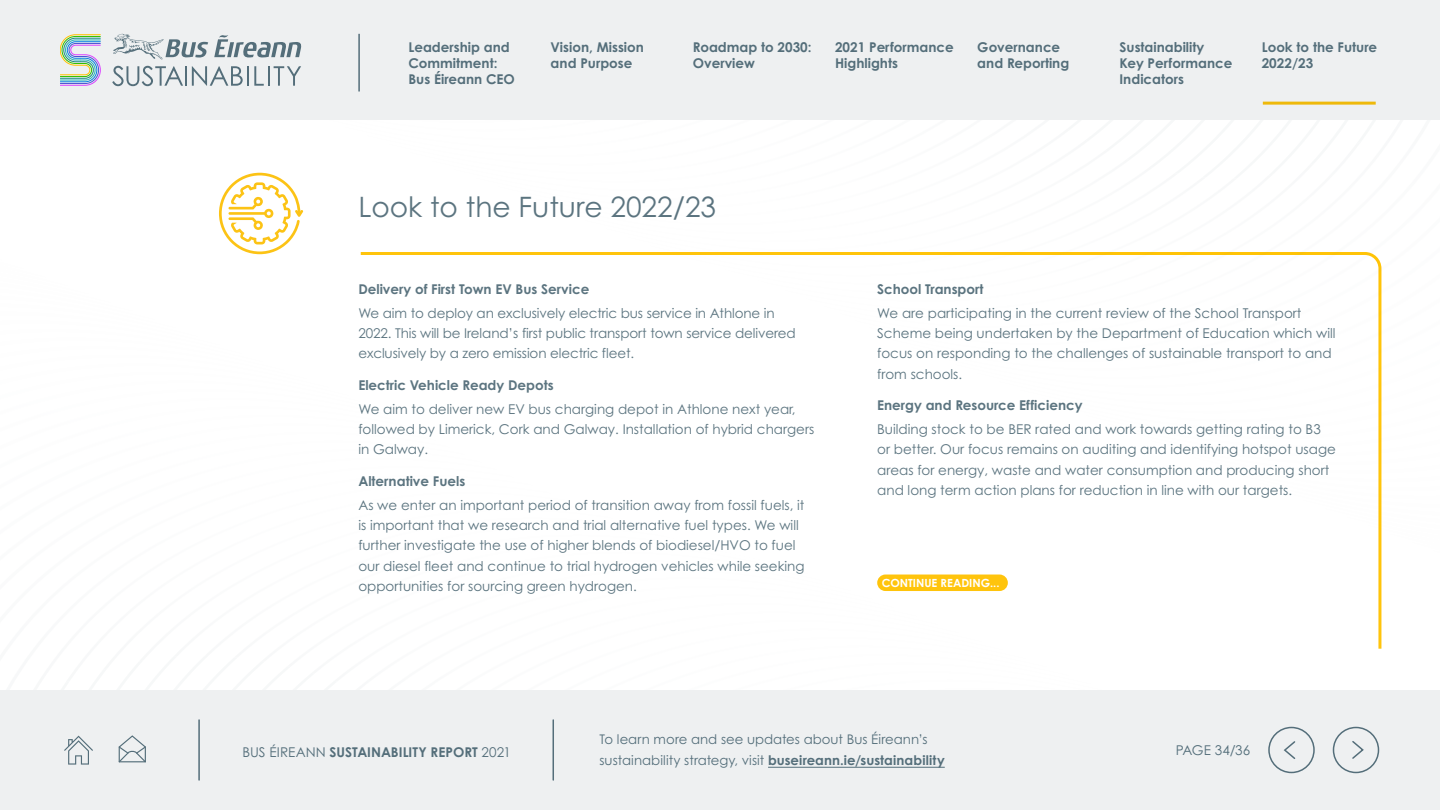
<style>
.page{position:relative;width:1440px;height:810px;background:#fff}
.page>*{position:absolute;margin:0;border:0;box-sizing:border-box;transform-origin:0 0}
.t1{font:28.12px "Century Gothic Pro";color:#546e7a}
.t2{font:13.5px/20.2px "Century Gothic Pro";color:#546e7a}
.t3{font:700 13.5px/16.2px "Century Gothic Pro";color:#546e7a}
.t4{font:13.27px/21px "Century Gothic Pro";color:#546e7a}
.t5{font:700 11.25px "Century Gothic Pro";color:#fff}
.s1{font-weight:400}
.s2{font-weight:700}
</style>
<div class="page">
<svg style="left:219px;top:172px;width:1163px;height:477px"></svg>
<div style="left:0;top:690px;width:1440px;height:120px;background:#eef0f1"></div>
<div style="left:0;top:0;width:1440px;height:120px;background:#eef0f1"></div>
<svg style="left:113px;top:34px;width:95px;height:25px"></svg>
<svg style="left:214px;top:35px;width:87px;height:22px"></svg>
<svg style="left:112px;top:66px;width:71px;height:20px"></svg>
<hr style="left:185px;top:66px;width:2px;height:20px;background:#546e7a">
<svg style="left:192px;top:66px;width:51px;height:20px"></svg>
<hr style="left:247px;top:66px;width:2px;height:20px;background:#546e7a">
<svg style="left:254px;top:66px;width:10px;height:20px"></svg>
<hr style="left:268px;top:66px;width:2px;height:20px;background:#546e7a">
<svg style="left:274px;top:66px;width:27px;height:20px"></svg>
<svg style="left:60px;top:34px;width:41px;height:52px"></svg>
<hr style="left:358px;top:34px;width:2px;height:57px;background:#546e7a">
<hr style="left:198px;top:720px;width:2px;height:60px;background:#546e7a">
<svg style="left:64px;top:736px;width:29px;height:29px"></svg>
<svg style="left:118px;top:735px;width:28px;height:28px"></svg>
<hr style="left:768px;top:767px;width:177px;height:1px;background:#546e7a">
<hr style="left:553px;top:720px;width:1px;height:60px;background:#546e7a">
<svg style="left:1352px;top:741px;width:12px;height:18px"></svg>
<div style="left:1333px;top:727px;width:46px;height:46px;border:2px solid #546e7a;border-radius:50%"></div>
<svg style="left:1283px;top:741px;width:13px;height:18px"></svg>
<div style="left:1268px;top:727px;width:47px;height:46px;border:2px solid #546e7a;border-radius:50%"></div>
<p class="t3" style="left:408px;top:38px;width:108px">Leadership and<br>Commitment:<br>Bus Éireann CEO</p>
<p class="t3" style="left:551px;top:38px;width:95px">Vision, Mission and Purpose</p>
<p class="t3" style="left:693px;top:38px;width:120px">Roadmap to 2030:<br>Overview</p>
<p class="t3" style="left:835px;top:38px;width:120px">2021 Performance<br>Highlights</p>
<p class="t3" style="left:977px;top:38px;width:94px">Governance and Reporting</p>
<p class="t3" style="left:1120px;top:38px;width:114px">Sustainability<br>Key Performance<br>Indicators</p>
<p class="t3" style="left:1262px;top:38px;width:117px">Look to the Future<br>2022/23</p>
<h1 class="t1" style="left:358px;top:190px;width:359px">Look to the Future 2022/23</h1>
<p class="t3" style="left:358px;top:281px;width:232px">Delivery of First Town EV Bus Service</p>
<p class="t2" style="left:358px;top:303px;width:439px">We aim to deploy an exclusively electric bus service in Athlone in<br>2022. This will be Ireland’s first public transport town service delivered exclusively by a zero emission electric fleet.</p>
<p class="t3" style="left:358px;top:377px;width:197px">Electric Vehicle Ready Depots</p>
<p class="t2" style="left:358px;top:399px;width:458px">We aim to deliver new EV bus charging depot in Athlone next year, followed by Limerick, Cork and Galway. Installation of hybrid chargers in Galway.</p>
<p class="t3" style="left:358px;top:473px;width:108px">Alternative Fuels</p>
<p class="t2" style="left:358px;top:495px;width:448px">As we enter an important period of transition away from fossil fuels, it is important that we research and trial alternative fuel types. We will further investigate the use of higher blends of biodiesel/HVO to fuel our diesel fleet and continue to trial hydrogen vehicles while seeking opportunities for sourcing green hydrogen.</p>
<p class="t3" style="left:877px;top:281px;width:108px">School Transport</p>
<p class="t2" style="left:877px;top:303px;width:460px">We are participating in the current review of the School Transport Scheme being undertaken by the Department of Education which will focus on responding to the challenges of sustainable transport to and from schools.</p>
<p class="t3" style="left:877px;top:397px;width:207px">Energy and Resource Efficiency</p>
<p class="t2" style="left:877px;top:419px;width:460px">Building stock to be BER rated and work towards getting rating to B3 or better. Our focus remains on auditing and identifying hotspot usage areas for energy, waste and water consumption and producing short and long term action plans for reduction in line with our targets.</p>
<p class="t5" style="left:882px;top:576px;width:119px">CONTINUE READING...</p>
<p class="t3" style="left:242px;top:744px;width:270px"><span class="s1">BUS ÉIREANN</span> SUSTAINABILITY REPORT <span class="s1">2021</span></p>
<p class="t4" style="left:600px;top:729px;width:347px">To learn more and see updates about Bus Éireann’s sustainability strategy, visit <span class="s2">buseireann.ie/sustainability</span></p>
<p class="t2" style="left:1176px;top:740px;width:76px">PAGE 34/36</p>
</div>
